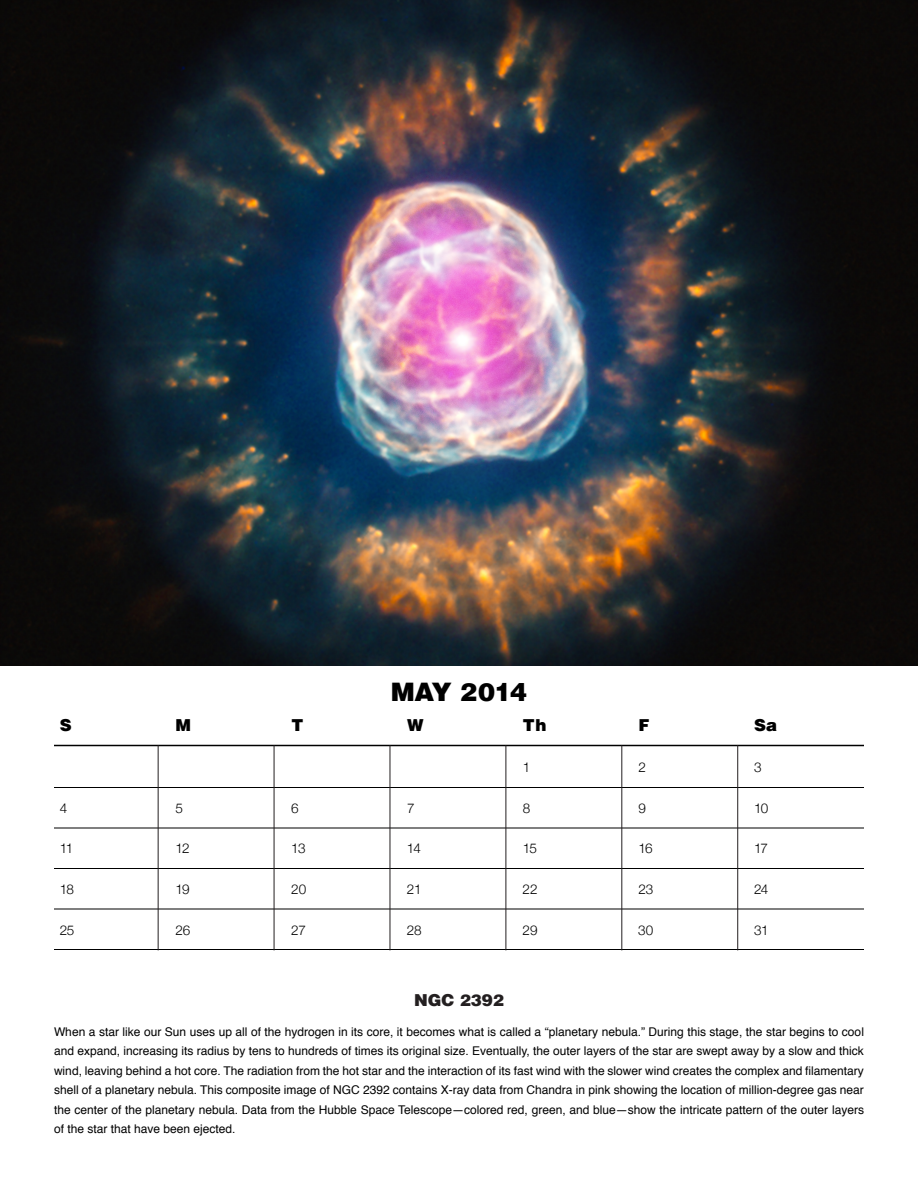
<style>
.page{position:relative;width:918px;height:1188px;background:#fff}
.page>*{position:absolute;margin:0;border:0;box-sizing:border-box;transform-origin:0 0}
.t1{font:900 25.5px "Helvetica";letter-spacing:-.025em;color:#000}
.t2{font:900 16.5px "Helvetica";color:#000}
.t3{font:900 16.5px "Helvetica";color:#231f20}
.t4{font:300 13.5px "Helvetica Neue";letter-spacing:-.04em;color:#000}
.t5{font:12px/19.5px "Helvetica";color:#000;text-align:justify}
</style>
<div class="page">
<hr style="left:54px;top:909px;width:810px;height:1px;background:#000">
<hr style="left:54px;top:949px;width:810px;height:1px;background:#000">
<hr style="left:54px;top:868px;width:810px;height:1px;background:#000">
<hr style="left:54px;top:828px;width:810px;height:1px;background:#000">
<hr style="left:54px;top:787px;width:810px;height:1px;background:#000">
<hr style="left:54px;top:745px;width:810px;height:1px;background:#000">
<img style="left:0;top:0;width:918px;height:666px">
<hr style="left:158px;top:745px;width:1px;height:205px;background:#231f20">
<hr style="left:274px;top:745px;width:1px;height:205px;background:#231f20">
<hr style="left:390px;top:745px;width:1px;height:205px;background:#231f20">
<hr style="left:506px;top:745px;width:1px;height:205px;background:#231f20">
<hr style="left:621px;top:745px;width:1px;height:205px;background:#231f20">
<hr style="left:737px;top:745px;width:1px;height:205px;background:#231f20">
<h1 class="t1" style="left:391px;top:675px;width:138px">May 2014</h1>
<h2 class="t2" style="left:60px;top:714px;width:13px">S</h2>
<h2 class="t2" style="left:176px;top:714px;width:17px">M</h2>
<h2 class="t2" style="left:291px;top:714px;width:13px">T</h2>
<h2 class="t2" style="left:407px;top:714px;width:18px">W</h2>
<h2 class="t2" style="left:523px;top:714px;width:25px">Th</h2>
<h2 class="t2" style="left:638px;top:714px;width:13px">F</h2>
<h2 class="t2" style="left:754px;top:714px;width:25px">Sa</h2>
<p class="t4" style="left:523px;top:759px;width:9px">1</p>
<p class="t4" style="left:638px;top:759px;width:9px">2</p>
<p class="t4" style="left:754px;top:759px;width:9px">3</p>
<p class="t4" style="left:60px;top:800px;width:9px">4</p>
<p class="t4" style="left:176px;top:800px;width:9px">5</p>
<p class="t4" style="left:291px;top:800px;width:9px">6</p>
<p class="t4" style="left:407px;top:800px;width:9px">7</p>
<p class="t4" style="left:523px;top:800px;width:9px">8</p>
<p class="t4" style="left:638px;top:800px;width:9px">9</p>
<p class="t4" style="left:754px;top:800px;width:16px">10</p>
<p class="t4" style="left:60px;top:840px;width:15px">11</p>
<p class="t4" style="left:176px;top:840px;width:16px">12</p>
<p class="t4" style="left:291px;top:840px;width:16px">13</p>
<p class="t4" style="left:407px;top:840px;width:16px">14</p>
<p class="t4" style="left:523px;top:840px;width:16px">15</p>
<p class="t4" style="left:638px;top:840px;width:16px">16</p>
<p class="t4" style="left:754px;top:840px;width:15px">17</p>
<p class="t4" style="left:60px;top:881px;width:16px">18</p>
<p class="t4" style="left:176px;top:881px;width:16px">19</p>
<p class="t4" style="left:291px;top:881px;width:16px">20</p>
<p class="t4" style="left:407px;top:881px;width:16px">21</p>
<p class="t4" style="left:523px;top:881px;width:16px">22</p>
<p class="t4" style="left:638px;top:881px;width:16px">23</p>
<p class="t4" style="left:754px;top:881px;width:16px">24</p>
<p class="t4" style="left:60px;top:922px;width:16px">25</p>
<p class="t4" style="left:175px;top:922px;width:16px">26</p>
<p class="t4" style="left:291px;top:922px;width:16px">27</p>
<p class="t4" style="left:407px;top:922px;width:16px">28</p>
<p class="t4" style="left:523px;top:922px;width:16px">29</p>
<p class="t4" style="left:638px;top:922px;width:17px">30</p>
<p class="t4" style="left:754px;top:922px;width:16px">31</p>
<h2 class="t3" style="left:414px;top:989px;width:91px">NGC 2392</h2>
<p class="t5" style="left:54px;top:1022px;width:812px">When a star like our Sun uses up all of the hydrogen in its core, it becomes what is called a “planetary nebula.” During this stage, the star begins to cool and expand, increasing its radius by tens to hundreds of times its original size. Eventually, the outer layers of the star are swept away by a slow and thick wind, leaving behind a hot core. The radiation from the hot star and the interaction of its fast wind with the slower wind creates the complex and fi lamentary shell of a planetary nebula. This composite image of NGC 2392 contains X-ray data from Chandra in pink showing the location of million-degree gas near the center of the planetary nebula. Data from the Hubble Space Telescope—colored red, green, and blue—show the intricate pattern of the outer layers of the star that have been ejected.</p>
</div>
